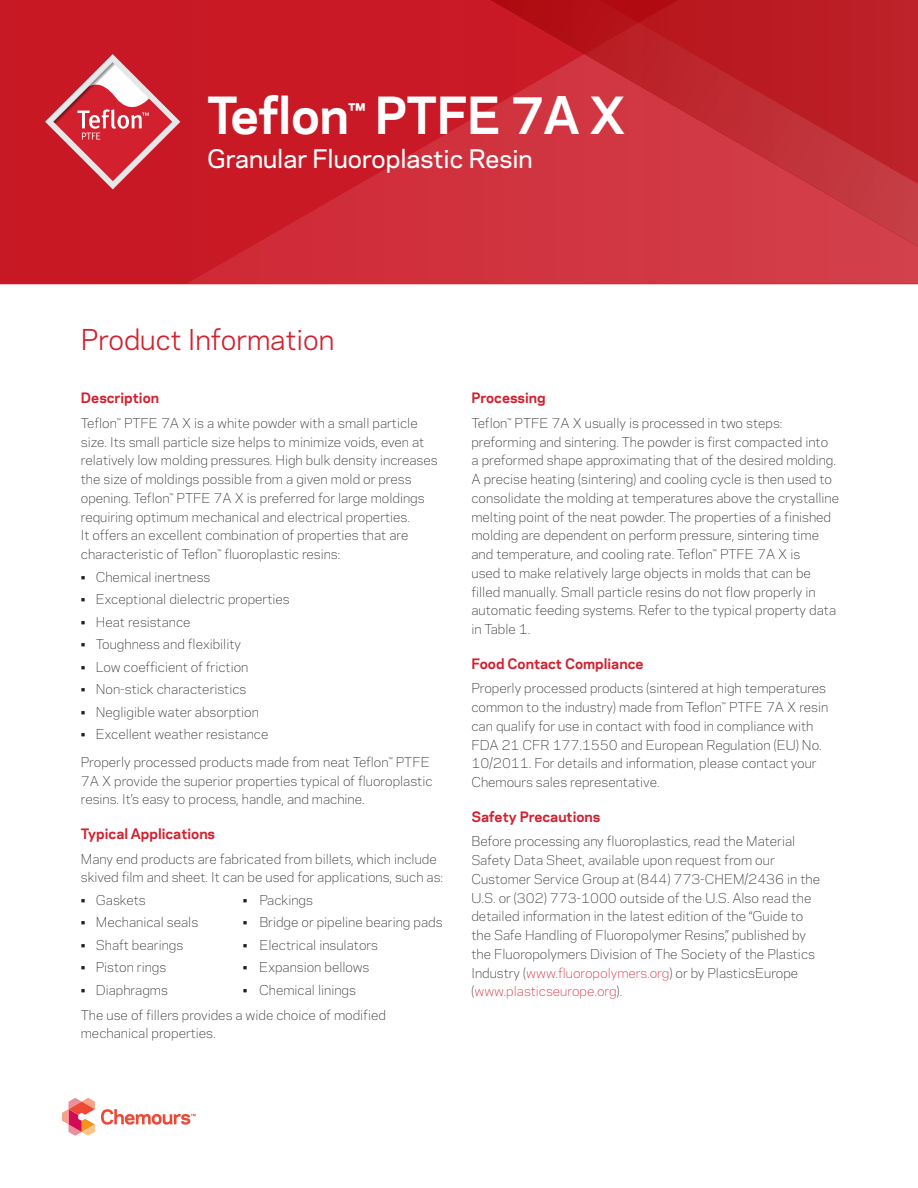
<style>
.page{position:relative;width:918px;height:1188px;background:#fff}
.page>*{position:absolute;margin:0;border:0;box-sizing:border-box;transform-origin:0 0}
.t1{font:700 48px "Chemours Sans";letter-spacing:-.01em;color:#fff}
.t2{font:27px "Chemours Sans";color:#d2202f}
.t3{font:500 24px "Chemours Sans";color:#fff}
.t4{font:700 13.5px "Chemours Sans";color:#d2202f}
.t5{font:300 12.75px/18.8px "Chemours Sans";color:#231f20}
.s1{color:#d2202f}
</style>
<div class="page">
<div style="left:0;top:0;width:186px;height:284px;background:#c81825"></div>
<svg style="left:186px;top:0;width:732px;height:284px;background:#cb222e"></svg>
<svg style="left:468px;top:0;width:450px;height:258px;background:#c62b35"></svg>
<svg style="left:62px;top:1098px;width:33px;height:38px"></svg>
<svg style="left:101px;top:1109px;width:95px;height:16px"></svg>
<svg style="left:45px;top:54px;width:135px;height:135px;background:#d24650"></svg>
<h1 class="t1" style="left:207px;top:79px;width:420px">Teflon<sup>™</sup> PTFE 7A X</h1>
<h3 class="t3" style="left:207px;top:141px;width:327px">Granular Fluoroplastic Resin</h3>
<h2 class="t2" style="left:81px;top:319px;width:255px">Product Information</h2>
<p class="t4" style="left:81px;top:388px;width:80px">Description</p>
<p class="t5" style="left:81px;top:413px;width:358px">Teflon<sup>™</sup> PTFE 7A X is a white powder with a small particle size. Its small particle size helps to minimize voids, even at relatively low molding pressures. High bulk density increases the size of moldings possible from a given mold or press opening. Teflon<sup>™</sup> PTFE 7A X is preferred for large moldings requiring optimum mechanical and electrical properties.<br>It offers an excellent combination of properties that are characteristic of Teflon<sup>™</sup> fluoroplastic resins:</p>
<p class="t5" style="left:81px;top:567px;width:131px">• Chemical inertness</p>
<p class="t5" style="left:81px;top:589px;width:210px">• Exceptional dielectric properties</p>
<p class="t5" style="left:81px;top:612px;width:111px">• Heat resistance</p>
<p class="t5" style="left:81px;top:634px;width:162px">• Toughness and flexibility</p>
<p class="t5" style="left:81px;top:657px;width:169px">• Low coefficient of friction</p>
<p class="t5" style="left:81px;top:679px;width:167px">• Non-stick characteristics</p>
<p class="t5" style="left:81px;top:702px;width:180px">• Negligible water absorption</p>
<p class="t5" style="left:81px;top:720px;width:350px;line-height:27.8px">• Excellent weather resistance<br>Properly processed products made from neat Teflon<sup>™</sup> PTFE</p>
<p class="t5" style="left:81px;top:771px;width:353px">7A X provide the superior properties typical of fluoroplastic resins. It’s easy to process, handle, and machine.</p>
<p class="t4" style="left:81px;top:823px;width:136px">Typical Applications</p>
<p class="t5" style="left:81px;top:849px;width:364px">Many end products are fabricated from billets, which include skived film and sheet. It can be used for applications, such as:</p>
<p class="t5" style="left:81px;top:890px;width:66px">• Gaskets</p>
<p class="t5" style="left:243px;top:890px;width:72px">• Packings</p>
<p class="t5" style="left:81px;top:912px;width:119px">• Mechanical seals</p>
<p class="t5" style="left:243px;top:912px;width:201px">• Bridge or pipeline bearing pads</p>
<p class="t5" style="left:81px;top:935px;width:104px">• Shaft bearings</p>
<p class="t5" style="left:243px;top:935px;width:137px">• Electrical insulators</p>
<p class="t5" style="left:81px;top:957px;width:87px">• Piston rings</p>
<p class="t5" style="left:243px;top:957px;width:128px">• Expansion bellows</p>
<p class="t5" style="left:81px;top:980px;width:88px">• Diaphragms</p>
<p class="t5" style="left:81px;top:977px;width:307px;line-height:24.8px;text-indent:162px">• Chemical linings<br>The use of fillers provides a wide choice of modified</p>
<p class="t5" style="left:81px;top:1023px;width:136px">mechanical properties.</p>
<p class="t4" style="left:471px;top:388px;width:76px">Processing</p>
<p class="t5" style="left:471px;top:413px;width:369px">Teflon<sup>™</sup> PTFE 7A X usually is processed in two steps: preforming and sintering. The powder is first compacted into<br>a preformed shape approximating that of the desired molding.<br>A precise heating (sintering) and cooling cycle is then used to consolidate the molding at temperatures above the crystalline melting point of the neat powder. The properties of a finished molding are dependent on perform pressure, sintering time and temperature, and cooling rate. Teflon<sup>™</sup> PTFE 7A X is<br>used to make relatively large objects in molds that can be filled manually. Small particle resins do not flow properly in automatic feeding systems. Refer to the typical property data in Table 1.</p>
<p class="t4" style="left:471px;top:653px;width:174px">Food Contact Compliance</p>
<p class="t5" style="left:471px;top:678px;width:358px">Properly processed products (sintered at high temperatures common to the industry) made from Teflon<sup>™</sup> PTFE 7A X resin can qualify for use in contact with food in compliance with FDA 21 CFR 177.1550 and European Regulation (EU) No.<br>10/2011. For details and information, please contact your Chemours sales representative.</p>
<p class="t4" style="left:471px;top:806px;width:130px">Safety Precautions</p>
<p class="t5" style="left:471px;top:831px;width:350px">Before processing any fluoroplastics, read the Material Safety Data Sheet, available upon request from our Customer Service Group at (844) 773-CHEM/2436 in the U.S. or (302) 773-1000 outside of the U.S. Also read the detailed information in the latest edition of the “Guide to the Safe Handling of Fluoropolymer Resins,” published by the Fluoropolymers Division of The Society of the Plastics Industry (<span class="s1">www.fluoropolymers.org</span>) or by PlasticsEurope (<span class="s1">www.plasticseurope.org</span>).</p>
</div>
